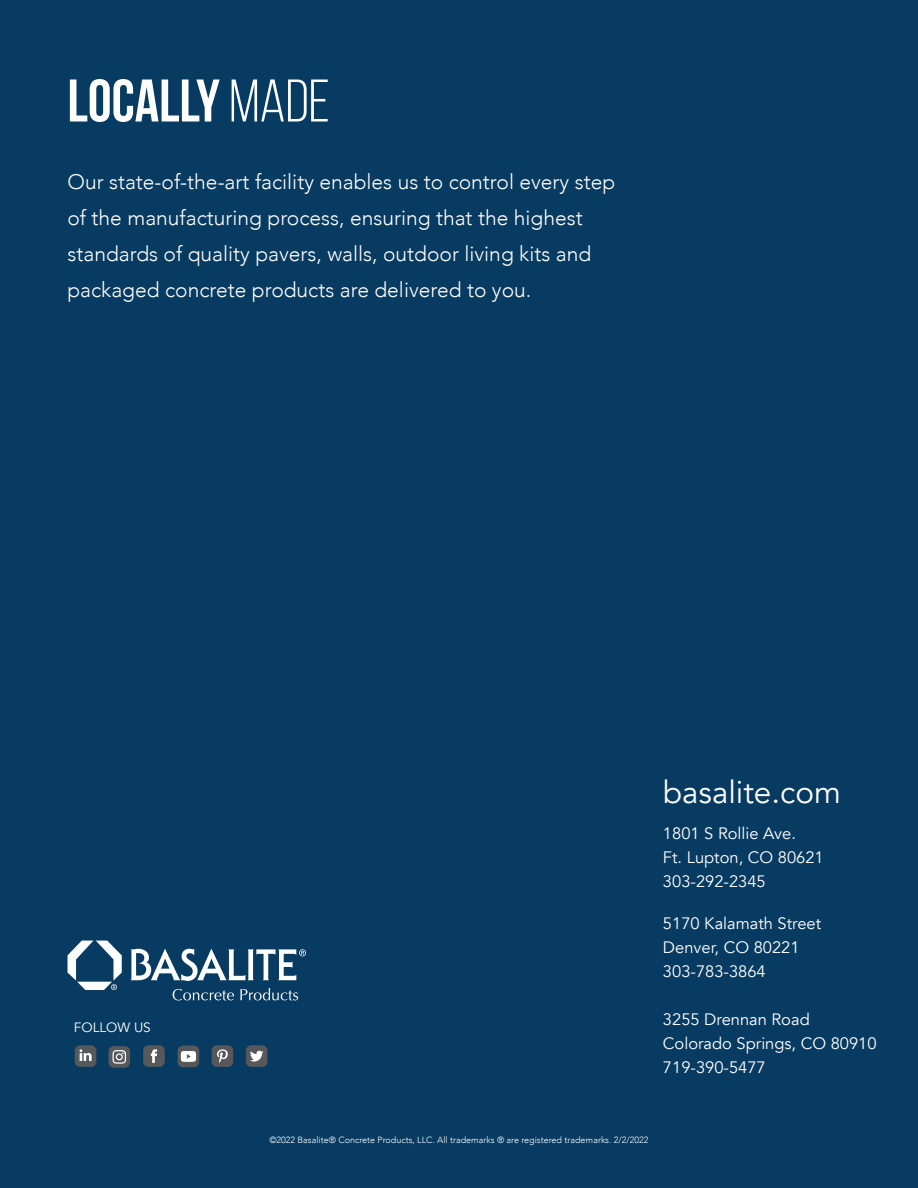
<style>
.page{position:relative;width:918px;height:1188px;background:#083b61}
.page>*{position:absolute;margin:0;border:0;box-sizing:border-box;transform-origin:0 0}
.t1{font:700 60px "Bebas Neue";color:#fff}
.t2{font:31.5px "Avenir";color:#fff}
.t3{font:300 21px/36px "Avenir";color:#fff}
.t4{font:16.5px "Avenir";color:#fff}
.t5{font:13.5px "Avenir";color:#fff}
.t6{font:300 9px "Avenir";color:#fff}
.s1{font-weight:400}
</style>
<div class="page">
<div style="left:75px;top:1045px;width:21px;height:22px;background:#57585a;border-radius:5px"></div>
<svg style="left:79px;top:1049px;width:13px;height:12px"></svg>
<div style="left:143px;top:1045px;width:22px;height:22px;background:#57585a;border-radius:5px"></div>
<svg style="left:151px;top:1049px;width:6px;height:14px"></svg>
<div style="left:212px;top:1045px;width:21px;height:22px;background:#57585a;border-radius:5px"></div>
<svg style="left:217px;top:1049px;width:11px;height:14px"></svg>
<div style="left:108px;top:1046px;width:22px;height:22px;background:#57585a;border-radius:5px"></div>
<svg style="left:112px;top:1050px;width:14px;height:14px"></svg>
<div style="left:246px;top:1045px;width:21px;height:22px;background:#57585a;border-radius:5px"></div>
<svg style="left:250px;top:1051px;width:13px;height:11px"></svg>
<div style="left:178px;top:1046px;width:21px;height:21px;background:#57585a;border-radius:5px"></div>
<svg style="left:181px;top:1051px;width:15px;height:11px"></svg>
<svg style="left:173px;top:989px;width:61px;height:11px"></svg>
<svg style="left:240px;top:988px;width:58px;height:12px"></svg>
<svg style="left:131px;top:949px;width:175px;height:32px"></svg>
<svg style="left:68px;top:941px;width:54px;height:49px"></svg>
<p class="t1" style="left:67px;top:66px;width:264px">LOCALLY <span class="s1">MADE</span></p>
<p class="t3" style="left:68px;top:164px;width:549px">Our state-of-the-art facility enables us to control every step of the manufacturing process, ensuring that the highest standards of quality pavers, walls, outdoor living kits and packaged concrete products are delivered to you.</p>
<p class="t5" style="left:74px;top:1019px;width:78px">FOLLOW US</p>
<p class="t2" style="left:663px;top:771px;width:179px">basalite.com</p>
<p class="t4" style="left:663px;top:822px;width:134px">1801 S Rollie Ave.</p>
<p class="t4" style="left:663px;top:846px;width:162px">Ft. Lupton, CO 80621</p>
<p class="t4" style="left:663px;top:870px;width:104px">303-292-2345</p>
<p class="t4" style="left:663px;top:912px;width:160px">5170 Kalamath Street</p>
<p class="t4" style="left:663px;top:936px;width:138px">Denver, CO 80221</p>
<p class="t4" style="left:663px;top:960px;width:104px">303-783-3864</p>
<p class="t4" style="left:663px;top:1008px;width:148px">3255 Drennan Road</p>
<p class="t4" style="left:663px;top:1032px;width:215px">Colorado Springs, CO 80910</p>
<p class="t4" style="left:663px;top:1056px;width:104px">719-390-5477</p>
<p class="t6" style="left:269px;top:1134px;width:381px">©2022 Basalite® Concrete Products, LLC. All trademarks ® are registered trademarks. 2/2/2022</p>
</div>
